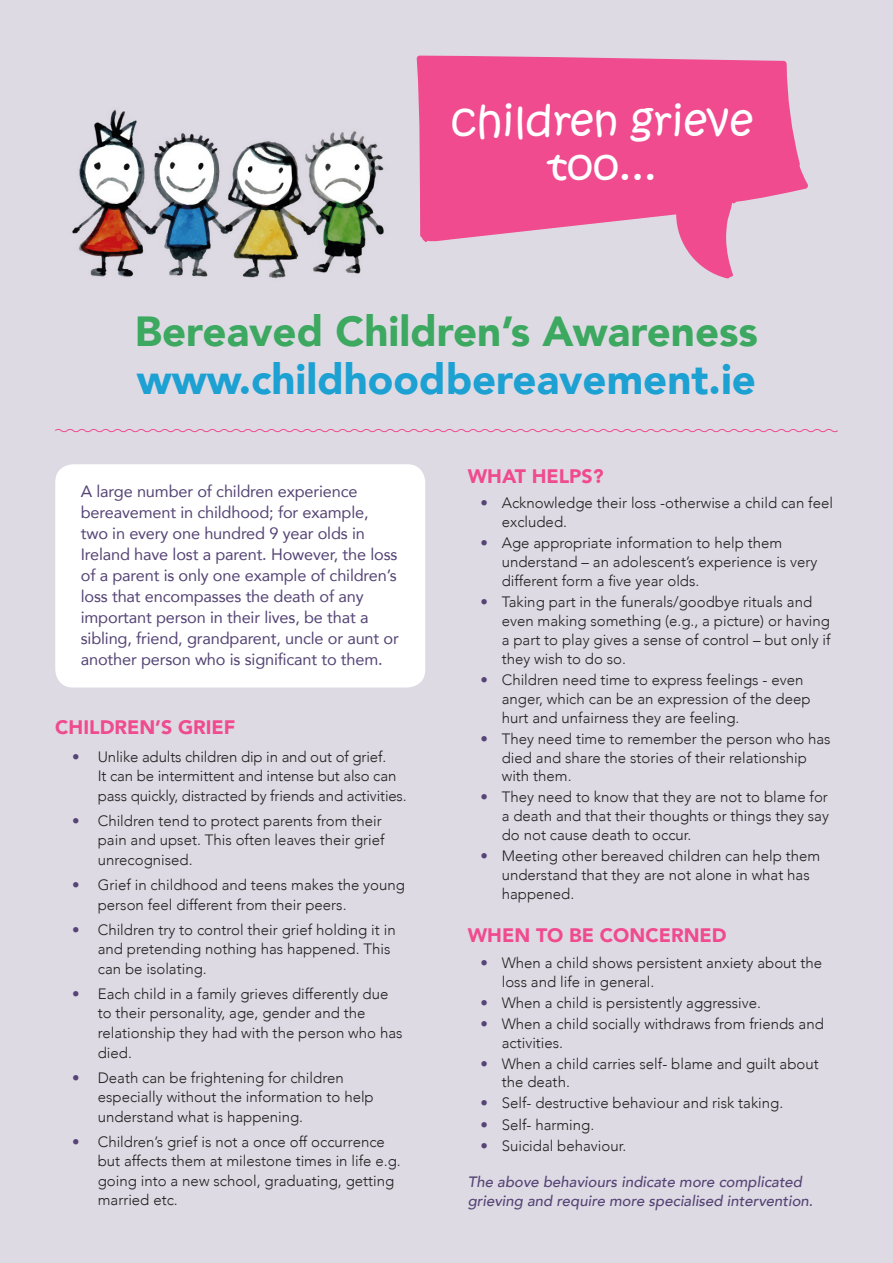
<style>
.page{position:relative;width:893px;height:1263px;background:#dedae4}
.page>*{position:absolute;margin:0;border:0;box-sizing:border-box;transform-origin:0 0}
.t1{font:900 42px "Avenir";color:#3ca860}
.t2{font:900 42px "Avenir";color:#1ca1d2}
.t3{font:42px/45px "Kristen Normal ITC Std";color:#fff;text-align:center}
.List_Paragraph{font:900 19.5px "Avenir";color:#ef4b8e}
.t4{font:16.35px/21px "Avenir";letter-spacing:-.01em;color:#554475}
.t5{font:300 15px/18.9px "Avenir";color:#231f20}
.List_Paragraph-2{font:italic 500 15px/19.5px "Avenir";color:#554475}
.s1{color:#554475}
</style>
<div class="page">
<svg style="left:417px;top:56px;width:391px;height:223px;fill:#ef4b8e"></svg>
<svg style="left:55px;top:429px;width:783px;height:4px"></svg>
<img style="left:72px;top:110px;width:312px;height:168px">
<div style="left:55px;top:464px;width:370px;height:223px;background:#fff;border-radius:18px"></div>
<p class="t3" style="left:451px;top:100px;width:304px">children grieve too...</p>
<p class="t1" style="left:135px;top:295px;width:625px">Bereaved Children’s Awareness</p>
<p class="t2" style="left:137px;top:343px;width:621px">www.childhoodbereavement.ie</p>
<p class="t4" style="left:81px;top:480px;width:319px">A large number of children experience bereavement in childhood; for example, two in every one hundred 9 year olds in Ireland have lost a parent. However, the loss of a parent is only one example of children’s loss that encompasses the death of any important person in their lives, be that a sibling, friend, grandparent, uncle or aunt or another person who is significant to them.</p>
<p class="List_Paragraph" style="left:55px;top:710px;width:182px">CHILDREN’S GRIEF</p>
<p class="t5" style="left:98px;top:747px;width:310px;line-height:19.5px;text-indent:-26px"><span class="s1">•</span> Unlike adults children dip in and out of grief.<br>It can be intermittent and intense but also can pass quickly, distracted by friends and activities.</p>
<p class="t5" style="left:98px;top:811px;width:288px;line-height:19.5px;text-indent:-26px"><span class="s1">•</span> Children tend to protect parents from their pain and upset. This often leaves their grief unrecognised.</p>
<p class="t5" style="left:98px;top:875px;width:309px;line-height:19.5px;text-indent:-26px"><span class="s1">•</span> Grief in childhood and teens makes the young person feel different from their peers.</p>
<p class="t5" style="left:98px;top:920px;width:299px;line-height:19.5px;text-indent:-26px"><span class="s1">•</span> Children try to control their grief holding it in and pretending nothing has happened. This can be isolating.</p>
<p class="t5" style="left:98px;top:984px;width:306px;line-height:19.5px;text-indent:-26px"><span class="s1">•</span> Each child in a family grieves differently due to their personality, age, gender and the relationship they had with the person who has died.</p>
<p class="t5" style="left:98px;top:1068px;width:277px;line-height:19.5px;text-indent:-26px"><span class="s1">•</span> Death can be frightening for children especially without the information to help understand what is happening.</p>
<p class="t5" style="left:98px;top:1132px;width:304px;line-height:19.5px;text-indent:-26px"><span class="s1">•</span> Children’s grief is not a once off occurrence but affects them at milestone times in life e.g. going into a new school, graduating, getting married etc.</p>
<p class="List_Paragraph" style="left:468px;top:459px;width:137px">WHAT HELPS?</p>
<p class="t5" style="left:502px;top:494px;width:333px;text-indent:-21px"><span class="s1">•</span> Acknowledge their loss -otherwise a child can feel excluded.</p>
<p class="t5" style="left:502px;top:534px;width:317px;text-indent:-21px"><span class="s1">•</span> Age appropriate information to help them understand – an adolescent’s experience is very different form a five year olds.</p>
<p class="t5" style="left:502px;top:592px;width:330px;text-indent:-21px"><span class="s1">•</span> Taking part in the funerals/goodbye rituals and even making something (e.g., a picture) or having a part to play gives a sense of control – but only if they wish to do so.</p>
<p class="t5" style="left:502px;top:670px;width:310px;text-indent:-21px"><span class="s1">•</span> Children need time to express feelings - even anger, which can be an expression of the deep hurt and unfairness they are feeling.</p>
<p class="t5" style="left:502px;top:729px;width:330px;text-indent:-21px"><span class="s1">•</span> They need time to remember the person who has died and share the stories of their relationship with them.</p>
<p class="t5" style="left:502px;top:788px;width:329px;text-align:justify;text-indent:-21px"><span class="s1">•</span> They need to know that they are not to blame for a death and that their thoughts or things they say do not cause death to occur.</p>
<p class="t5" style="left:502px;top:847px;width:320px;text-indent:-21px"><span class="s1">•</span> Meeting other bereaved children can help them understand that they are not alone in what has happened.</p>
<p class="List_Paragraph" style="left:468px;top:919px;width:260px">WHEN TO BE CONCERNED</p>
<p class="t5" style="left:502px;top:953px;width:322px;text-indent:-21px"><span class="s1">•</span> When a child shows persistent anxiety about the loss and life in general.</p>
<p class="t5" style="left:480px;top:993px;width:282px"><span class="s1">•</span> When a child is persistently aggressive.</p>
<p class="t5" style="left:502px;top:1014px;width:324px;text-indent:-21px"><span class="s1">•</span> When a child socially withdraws from friends and activities.</p>
<p class="t5" style="left:502px;top:1054px;width:319px;text-indent:-21px"><span class="s1">•</span> When a child carries self- blame and guilt about the death.</p>
<p class="t5" style="left:480px;top:1094px;width:304px"><span class="s1">•</span> Self- destructive behaviour and risk taking.</p>
<p class="t5" style="left:480px;top:1115px;width:115px"><span class="s1">•</span> Self- harming.</p>
<p class="t5" style="left:480px;top:1136px;width:147px"><span class="s1">•</span> Suicidal behaviour.</p>
<p class="List_Paragraph-2" style="left:468px;top:1172px;width:347px">The above behaviours indicate more complicated grieving and require more specialised intervention.</p>
</div>
